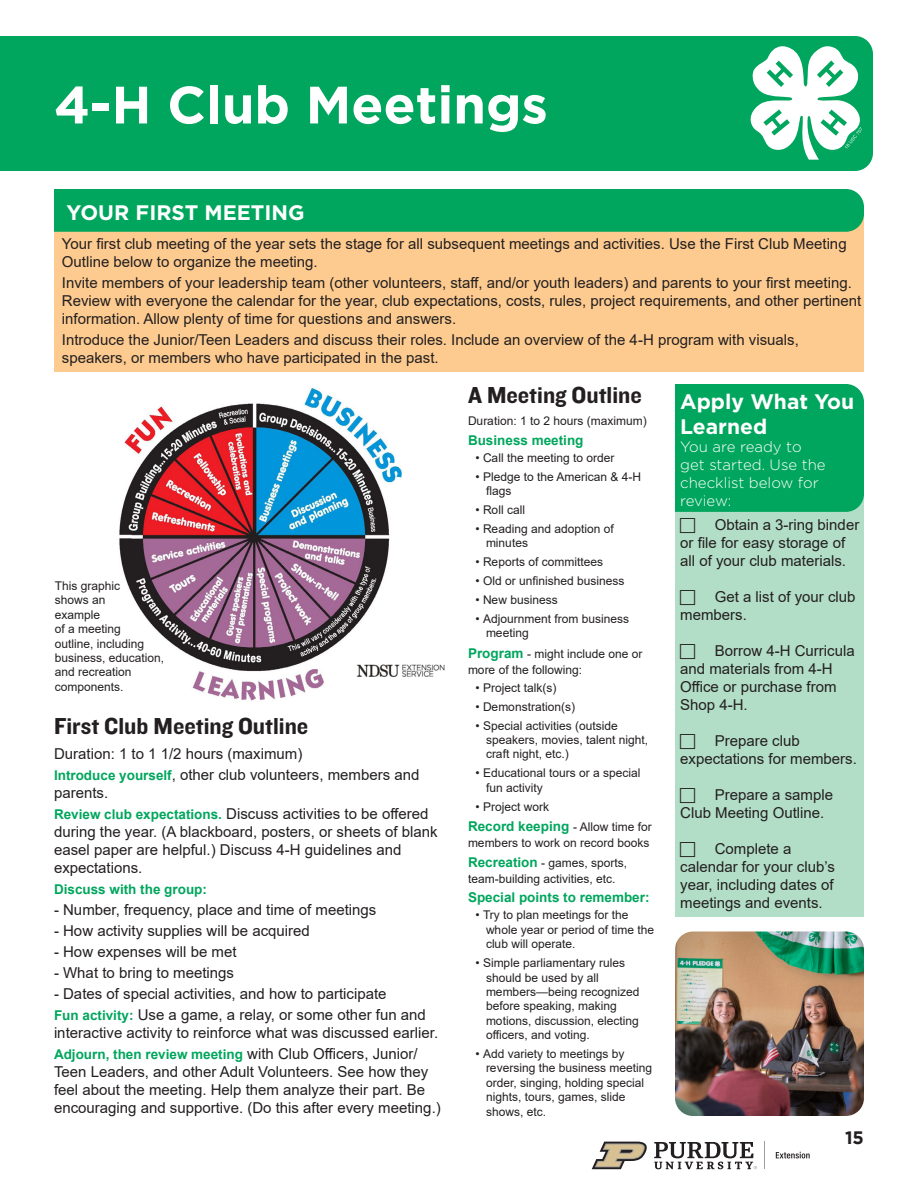
<style>
.page{position:relative;width:918px;height:1188px;background:#fff}
.page>*{position:absolute;margin:0;border:0;box-sizing:border-box;transform-origin:0 0}
.Page_Heading{font:700 52.5px "Gotham";color:#fff}
.Subheading{font:24px "Knockout HTF51 Middleweight";color:#231f20}
.Apply_1{font:700 21px/25.2px "Gotham";color:#fff}
.t1{font:700 18px "Gotham";color:#231f20}
.Body{font:15px/18px "Arial";color:#231f20}
.Apply_2{font:300 15px/18px "Gotham";color:#fff}
.Body-2{font:700 13.5px "Arial";color:#00a65d}
.Small_Body{font:700 13.5px "Arial";color:#00a65d}
.Small_Body-2{font:12px/14.4px "Arial";color:#231f20}
.s1{font-weight:700;font-size:13.5px;color:#00a65d}
.s2{font-weight:400;font-size:15px;color:#231f20}
.s3{font-weight:400;font-size:12px;color:#231f20}
</style>
<div class="page">
<div style="left:0;top:36px;width:873px;height:135px;background:#00a65d"></div>
<svg style="left:751px;top:46px;width:111px;height:114px"></svg>
<svg style="left:776px;top:1152px;width:34px;height:6px"></svg>
<svg style="left:592px;top:1142px;width:55px;height:27px"></svg>
<svg style="left:654px;top:1142px;width:103px;height:27px"></svg>
<div style="left:675px;top:420px;width:189px;height:497px;background:#b2ddc6"></div>
<div style="left:675px;top:384px;width:189px;height:128px;background:#00a65d"></div>
<div style="left:54px;top:210px;width:810px;height:162px;background:#fdcb8f"></div>
<div style="left:54px;top:189px;width:810px;height:43px;background:#00a65d"></div>
<img style="left:119px;top:388px;width:283px;height:313px">
<div style="left:369px;top:675px;width:76px;height:34px;background:#fff"></div>
<img style="left:352px;top:658px;width:93px;height:23px">
<img style="left:675px;top:932px;width:189px;height:184px">
<p class="Page_Heading" style="left:54px;top:75px;width:495px">4-H Club Meetings</p>
<p class="Apply_1" style="left:67px;top:200px;width:240px">YOUR FIRST MEETING</p>
<p class="Body" style="left:62px;top:235px;width:786px">Your first club meeting of the year sets the stage for all subsequent meetings and activities. Use the First Club Meeting<br>Outline below to organize the meeting.</p>
<p class="Body" style="left:62px;top:274px;width:801px">Invite members of your leadership team (other volunteers, staff, and/or youth leaders) and parents to your first meeting.<br>Review with everyone the calendar for the year, club expectations, costs, rules, project requirements, and other pertinent information. Allow plenty of time for questions and answers.</p>
<p class="Body" style="left:62px;top:331px;width:738px">Introduce the Junior/Teen Leaders and discuss their roles. Include an overview of the 4-H program with visuals, speakers, or members who have participated in the past.</p>
<p class="Small_Body-2" style="left:55px;top:578px;width:111px">This graphic<br>shows an<br>example<br>of a meeting<br>outline, including business, education, and recreation components.</p>
<p class="Subheading" style="left:54px;top:714px;width:256px">First Club Meeting Outline</p>
<p class="Body" style="left:54px;top:745px;width:250px">Duration: 1 to 1 1/2 hours (maximum)</p>
<p class="Body" style="left:54px;top:766px;width:367px"><span class="s1">Introduce yourself</span>, other club volunteers, members and parents.</p>
<p class="Body" style="left:54px;top:805px;width:385px"><span class="s1">Review club expectations.</span> Discuss activities to be offered during the year. (A blackboard, posters, or sheets of blank easel paper are helpful.) Discuss 4-H guidelines and expectations.</p>
<p class="Body-2" style="left:54px;top:880px;width:155px">Discuss with the group:</p>
<p class="Body" style="left:54px;top:901px;width:324px">- Number, frequency, place and time of meetings</p>
<p class="Body" style="left:54px;top:922px;width:257px">- How activity supplies will be acquired</p>
<p class="Body" style="left:54px;top:943px;width:184px">- How expenses will be met</p>
<p class="Body" style="left:54px;top:964px;width:182px">- What to bring to meetings</p>
<p class="Body" style="left:54px;top:985px;width:334px">- Dates of special activities, and how to participate</p>
<p class="Body" style="left:54px;top:1006px;width:386px"><span class="s1">Fun activity:</span> Use a game, a relay, or some other fun and interactive activity to reinforce what was discussed earlier.</p>
<p class="Body-2" style="left:54px;top:1045px;width:365px">Adjourn, then review meeting <span class="s2">with Club Officers, Junior/</span></p>
<p class="Body" style="left:54px;top:1063px;width:388px">Teen Leaders, and other Adult Volunteers. See how they feel about the meeting. Help them analyze their part. Be encouraging and supportive. (Do this after every meeting.)</p>
<p class="Subheading" style="left:468px;top:382px;width:175px">A Meeting Outline</p>
<p class="Small_Body-2" style="left:468px;top:414px;width:180px">Duration: 1 to 2 hours (maximum)</p>
<p class="Small_Body" style="left:468px;top:430px;width:117px">Business meeting</p>
<p class="Small_Body-2" style="left:476px;top:450px;width:140px">• Call the meeting to order</p>
<p class="Small_Body-2" style="left:486px;top:469px;width:157px;text-indent:-10px">• Pledge to the American &amp; 4-H flags</p>
<p class="Small_Body-2" style="left:476px;top:503px;width:51px">• Roll call</p>
<p class="Small_Body-2" style="left:486px;top:522px;width:129px;text-indent:-10px">• Reading and adoption of minutes</p>
<p class="Small_Body-2" style="left:476px;top:555px;width:129px">• Reports of committees</p>
<p class="Small_Body-2" style="left:476px;top:574px;width:150px">• Old or unfinished business</p>
<p class="Small_Body-2" style="left:476px;top:593px;width:84px">• New business</p>
<p class="Small_Body-2" style="left:486px;top:612px;width:145px;text-indent:-10px">• Adjournment from business meeting</p>
<p class="Small_Body-2" style="left:468px;top:646px;width:176px;line-height:16.2px"><span class="s1">Program</span> - might include one or more of the following:</p>
<p class="Small_Body-2" style="left:476px;top:680px;width:82px">• Project talk(s)</p>
<p class="Small_Body-2" style="left:476px;top:699px;width:101px">• Demonstration(s)</p>
<p class="Small_Body-2" style="left:486px;top:718px;width:164px;text-indent:-10px">• Special activities (outside speakers, movies, talent night, craft night, etc.)</p>
<p class="Small_Body-2" style="left:486px;top:766px;width:156px;text-indent:-10px">• Educational tours or a special fun activity</p>
<p class="Small_Body-2" style="left:476px;top:799px;width:75px">• Project work</p>
<p class="Small_Body" style="left:468px;top:817px;width:185px">Record keeping <span class="s3">- Allow time for</span></p>
<p class="Small_Body-2" style="left:468px;top:836px;width:183px">members to work on record books</p>
<p class="Small_Body-2" style="left:468px;top:854px;width:161px;line-height:16.2px"><span class="s1">Recreation</span> - games, sports, team-building activities, etc.</p>
<p class="Small_Body" style="left:468px;top:888px;width:183px">Special points to remember:</p>
<p class="Small_Body-2" style="left:486px;top:908px;width:170px;text-indent:-10px">• Try to plan meetings for the whole year or period of time the club will operate.</p>
<p class="Small_Body-2" style="left:486px;top:956px;width:155px;text-indent:-10px">• Simple parliamentary rules should be used by all members—being recognized before speaking, making motions, discussion, electing officers, and voting.</p>
<p class="Small_Body-2" style="left:486px;top:1047px;width:168px;text-indent:-10px">• Add variety to meetings by reversing the business meeting order, singing, holding special nights, tours, games, slide shows, etc.</p>
<p class="Apply_1" style="left:680px;top:389px;width:175px">Apply What You<br>Learned</p>
<p class="Apply_2" style="left:680px;top:438px;width:147px">You are ready to get started. Use the checklist below for review:</p>
<p class="Body" style="left:680px;top:516px;width:181px;text-indent:34px">Obtain a 3-ring binder or file for easy storage of all of your club materials.</p>
<p class="Body" style="left:680px;top:588px;width:177px;text-indent:34px">Get a list of your club members.</p>
<p class="Body" style="left:680px;top:642px;width:176px;text-indent:34px">Borrow 4-H Curricula and materials from 4-H<br>Office or purchase from<br>Shop 4-H.</p>
<p class="Body" style="left:680px;top:732px;width:178px;text-indent:34px">Prepare club expectations for members.</p>
<p class="Body" style="left:680px;top:786px;width:154px;text-indent:34px">Prepare a sample<br>Club Meeting Outline.</p>
<p class="Body" style="left:680px;top:840px;width:156px;text-indent:34px">Complete a calendar for your club’s year, including dates of meetings and events.</p>
<p class="t1" style="left:845px;top:1127px;width:20px">15</p>
</div>
